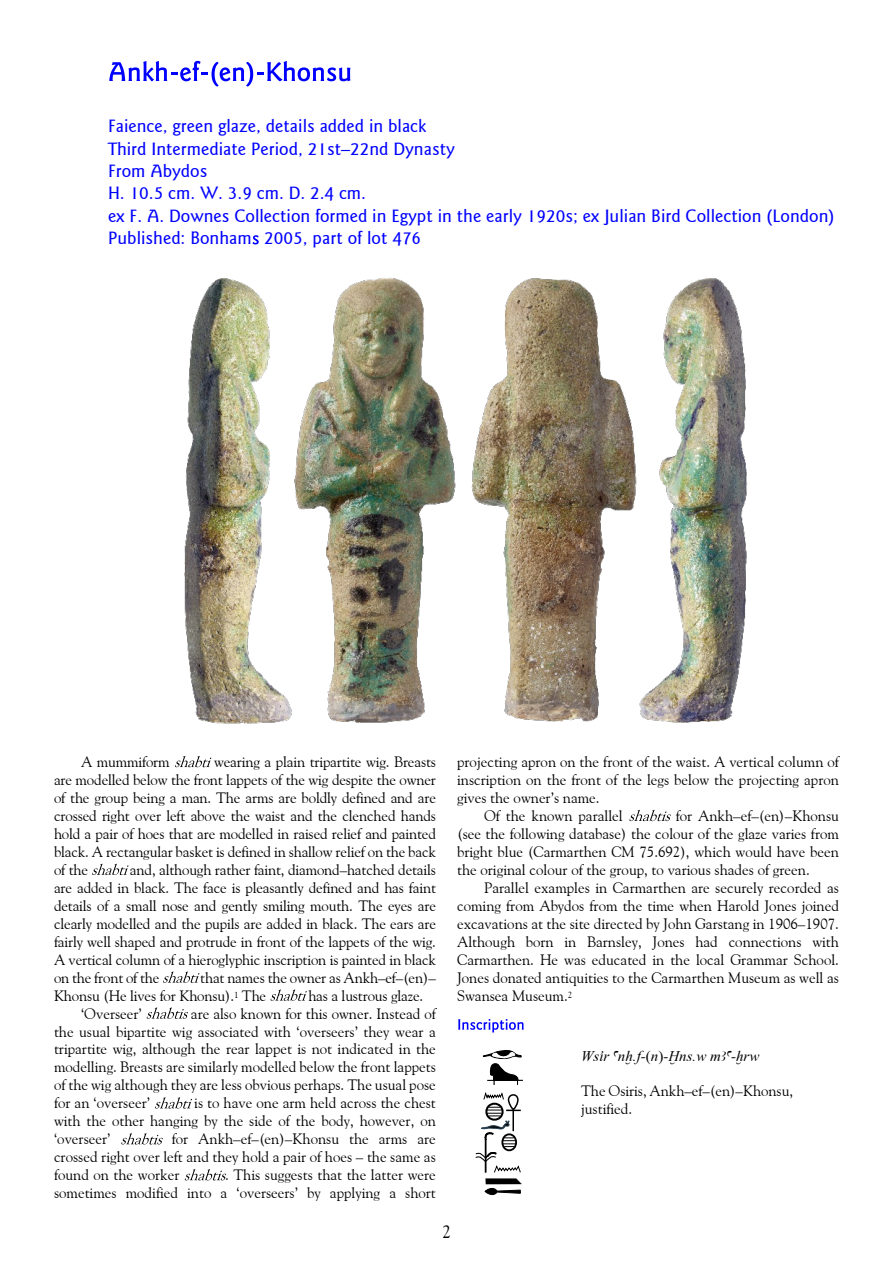
<style>
.page{position:relative;width:893px;height:1263px;background:#fff}
.page>*{position:absolute;margin:0;border:0;box-sizing:border-box;transform-origin:0 0}
.t1{font:500 18px/22.4px "Goudy Sans IT Cby BT";color:#00f}
.t2{font:18px "Goudy Old Style BT";color:#000}
.t3{font:15px/18px "Goudy Old Style BT";color:#000;text-align:justify}
.t4{font:italic 15px "Transliteration";color:#000}
</style>
<div class="page">
<svg style="left:175px;top:756px;width:36px;height:11px"></svg>
<svg style="left:92px;top:864px;width:36px;height:11px"></svg>
<svg style="left:163px;top:971px;width:36px;height:12px"></svg>
<svg style="left:270px;top:989px;width:37px;height:12px"></svg>
<svg style="left:147px;top:1007px;width:41px;height:12px"></svg>
<svg style="left:155px;top:1097px;width:37px;height:11px"></svg>
<svg style="left:121px;top:1133px;width:42px;height:11px"></svg>
<svg style="left:185px;top:1169px;width:41px;height:11px"></svg>
<svg style="left:629px;top:810px;width:42px;height:11px"></svg>
<svg style="left:109px;top:61px;width:241px;height:25px"></svg>
<svg style="left:253px;top:235px;width:6px;height:9px"></svg>
<img style="left:184px;top:278px;width:564px;height:446px">
<hr style="left:487px;top:1080px;width:36px;height:1px;background:#000">
<svg style="left:482px;top:1050px;width:40px;height:35px"></svg>
<svg style="left:475px;top:1092px;width:46px;height:104px"></svg>
<svg style="left:458px;top:1019px;width:66px;height:13px"></svg>
<p class="t1" style="left:108px;top:116px;width:728px">Faience, green glaze, details added in black<br>Third Intermediate Period, 21st–22nd Dynasty<br>From Abydos<br>H. 10.5 cm. W. 3.9 cm. D. 2.4 cm.<br>ex F. A. Downes Collection formed in Egypt in the early 1920s; ex Julian Bird Collection (London)<br>Published: Bonham 2005, part of lot 476</p>
<p class="t3" style="left:54px;top:754px;width:383px;text-indent:160px">wearing a plain tripartite wig. Breasts are modelled below the front lappets of the wig despite the owner of the group being a man. The arms are boldly defined and are crossed right over left above the waist and the clenched hands hold a pair of hoes that are modelled in raised relief and painted black. A rectangular basket is defined in shallow relief on the back of the</p>
<p class="t3" style="left:81px;top:754px;width:90px">A mummiform</p>
<p class="t3" style="left:54px;top:862px;width:383px;text-indent:76px">and, although rather faint, diamond–hatched details are added in black. The face is pleasantly defined and has faint details of a small nose and gently smiling mouth. The eyes are clearly modelled and the pupils are added in black. The ears are fairly well shaped and protrude in front of the lappets of the wig.<br>A vertical column of a hieroglyphic inscription is painted in black on the front of the</p>
<p class="t3" style="left:54px;top:970px;width:383px;text-indent:146px">that names the owner as Ankh–ef–(en)–<br>Khonsu (He lives for Khonsu).<sup>1</sup> The</p>
<p class="t3" style="left:308px;top:988px;width:116px">has a lustrous glaze.</p>
<p class="t3" style="left:54px;top:1006px;width:383px;text-indent:137px">are also known for this owner. Instead of the usual bipartite wig associated with ‘overseers’ they wear a tripartite wig, although the rear lappet is not indicated in the modelling. Breasts are similarly modelled below the front lappets of the wig although they are less obvious perhaps. The usual pose for an ‘overseer’</p>
<p class="t3" style="left:81px;top:1006px;width:62px">‘Overseer’</p>
<p class="t3" style="left:54px;top:1095px;width:383px;text-indent:140px">is to have one arm held across the chest with the other hanging by the side of the body, however, on ‘overseer’</p>
<p class="t3" style="left:54px;top:1131px;width:383px;text-indent:118px">for Ankh–ef–(en)–Khonsu the arms are crossed right over left and they hold a pair of hoes – the same as found on the worker</p>
<p class="t3" style="left:54px;top:1167px;width:383px;text-align:right">. This suggests that the latter were<br>sometimes modified into a ‘overseers’ by applying a short</p>
<p class="t3" style="left:457px;top:754px;width:383px">projecting apron on the front of the waist. A vertical column of</p>
<p class="t3" style="left:457px;top:772px;width:383px">inscription on the front of the legs below the projecting apron</p>
<p class="t3" style="left:457px;top:790px;width:144px">gives the owner’s name.</p>
<p class="t3" style="left:484px;top:808px;width:140px">Of the known parallel</p>
<p class="t3" style="left:457px;top:808px;width:383px;text-indent:219px">for Ankh–ef–(en)–Khonsu (see the following database) the colour of the glaze varies from bright blue (Carmarthen CM 75.692), which would have been the original colour of the group, to various shades of green.</p>
<p class="t3" style="left:457px;top:880px;width:383px;text-indent:27px">Parallel examples in Carmarthen are securely recorded as coming from Abydos from the time when Harold Jones joined excavations at the site directed by John Garstang in 1906–1907.<br>Although born in Barnsley, Jones had connections with Carmarthen. He was educated in the local Grammar School.<br>Jones donated antiquities to the Carmarthen Museum as well as Swansea Museum.<sup>2</sup></p>
<p class="t4" style="left:581px;top:1047px;width:180px">Wsir anx.f-(n)-#ns.w mAa-xrw</p>
<p class="t3" style="left:581px;top:1083px;width:213px">The Osiris, Ankh–ef–(en)–Khonsu, justified.</p>
<p class="t2" style="left:442px;top:1224px;width:10px">2</p>
</div>
